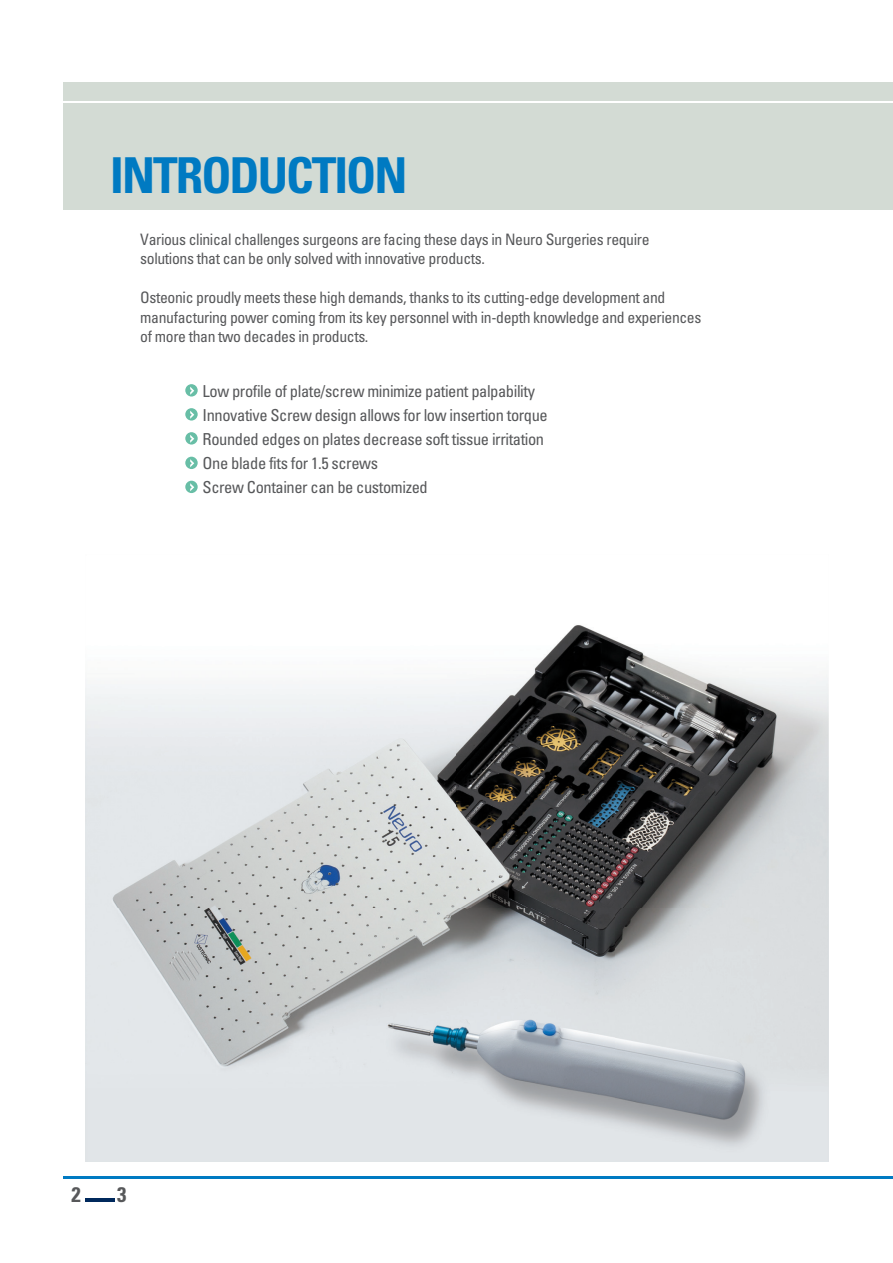
<style>
.page{position:relative;width:893px;height:1263px;background:#fff}
.page>*{position:absolute;margin:0;border:0;box-sizing:border-box;transform-origin:0 0}
.t1{font:49.5px "Univeconbol";letter-spacing:-.04em;color:#007ac2}
.t2{font:21px "Univeconbol";color:#57585a}
.t3{font:16.5px/24px "Univecon";letter-spacing:-.025em;color:#57585a}
.t4{font:15.75px/19.5px "Univecon";letter-spacing:-.025em;color:#57585a}
</style>
<div class="page">
<div style="left:64px;top:83px;width:829px;height:127px;background:#d3dbd4"></div>
<hr style="left:57px;top:101px;width:836px;height:2px;background:#fff">
<hr style="left:63px;top:1176px;width:830px;height:3px;background:#007ac2">
<div style="left:185px;top:384px;width:13px;height:12px;background:#68bea6;border-radius:50%"></div>
<svg style="left:190px;top:387px;width:4px;height:8px"></svg>
<div style="left:185px;top:408px;width:13px;height:12px;background:#68bea6;border-radius:50%"></div>
<svg style="left:190px;top:411px;width:4px;height:8px"></svg>
<svg style="left:185px;top:432px;width:13px;height:13px"></svg>
<svg style="left:190px;top:435px;width:4px;height:8px"></svg>
<div style="left:185px;top:457px;width:13px;height:12px;background:#68bea6;border-radius:50%"></div>
<svg style="left:190px;top:459px;width:4px;height:8px"></svg>
<div style="left:185px;top:481px;width:13px;height:12px;background:#68bea6;border-radius:50%"></div>
<svg style="left:190px;top:483px;width:4px;height:8px"></svg>
<hr style="left:85px;top:1198px;width:29px;height:4px;background:#00295c">
<img style="left:86px;top:625px;width:742px;height:536px">
<p class="t1" style="left:110px;top:145px;width:299px">INTRODUCTION</p>
<p class="t4" style="left:140px;top:229px;width:511px">Various clinical challenges surgeons are facing these days in Neuro Surgeries require solutions that can be only solved with innovative products.</p>
<p class="t4" style="left:140px;top:287px;width:563px">Osteonic proudly meets these high demands, thanks to its cutting-edge development and manufacturing power coming from its key personnel with in-depth knowledge and experiences of more than two decades in products.</p>
<p class="t3" style="left:203px;top:378px;width:347px">Low profile of plate/screw minimize patient palpability Innovative Screw design allows for low insertion torque Rounded edges on plates decrease soft tissue irritation One blade fits for 1.5 screws<br>Screw Container can be customized</p>
<p class="t2" style="left:71px;top:1181px;width:11px">2</p>
<p class="t2" style="left:117px;top:1181px;width:11px">3</p>
</div>
